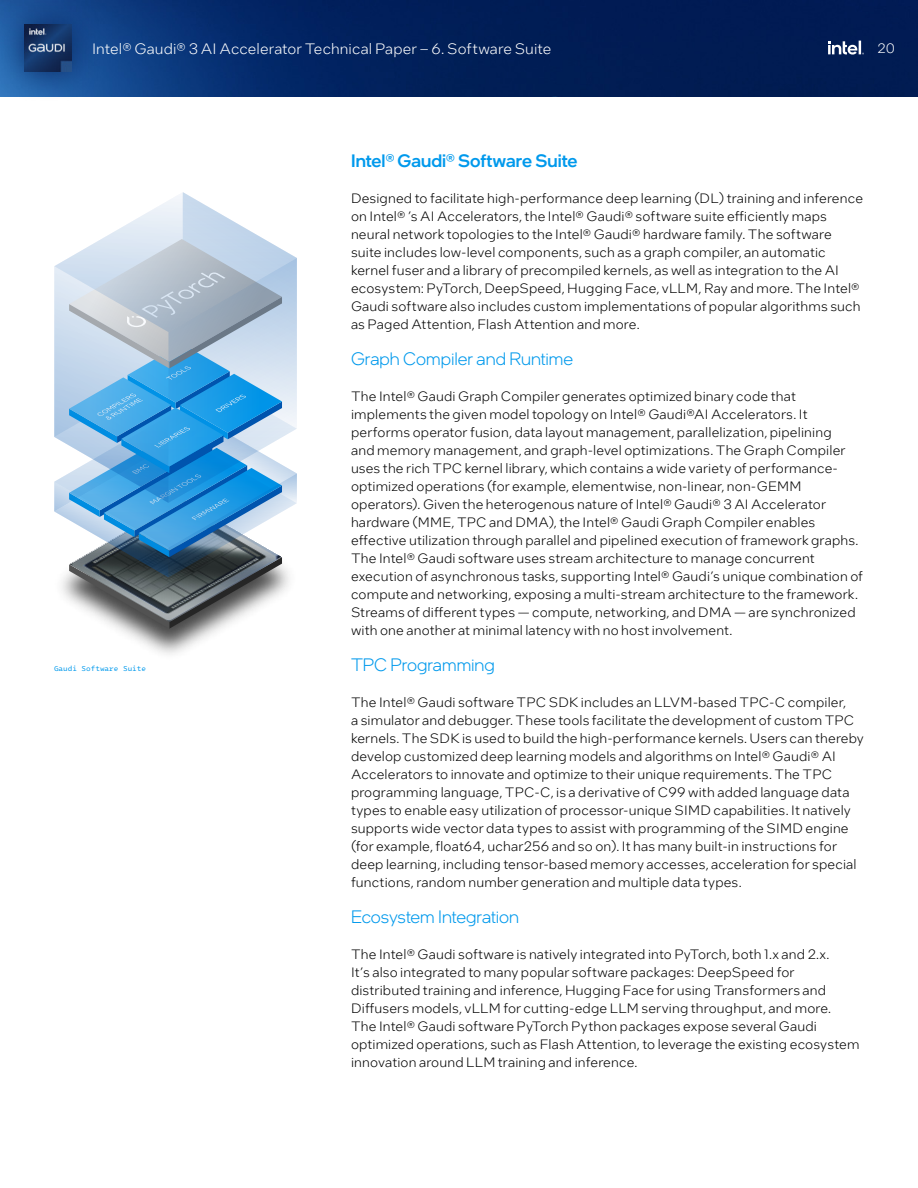
<style>
.page{position:relative;width:918px;height:1188px;background:#fff}
.page>*{position:absolute;margin:0;border:0;box-sizing:border-box;transform-origin:0 0}
.Default{font:300 18px "Intel One Display";color:#0099ec}
.Default-2{font:500 18px "Intel One Display";color:#0099ec}
.t1{font:300 15px "Intel One Text";letter-spacing:.005em;color:#fff}
.Default-3{font:300 13.5px/18px "Intel One Text";letter-spacing:.01em;color:#000}
.t2{font:300 13.5px "Intel One Text";color:#fff}
.t3{font:7.5px "Intel One Mono";color:#0099ec}
</style>
<div class="page">
<img style="left:119px;top:629px;width:101px;height:26px">
<svg style="left:54px;top:192px;width:243px;height:437px"></svg>
<img style="left:102px;top:0;width:816px;height:96px">
<div style="left:0;top:0;width:102px;height:102px;background:#041d54;opacity:.8"></div>
<img style="left:25px;top:25px;width:47px;height:47px">
<svg style="left:828px;top:41px;width:36px;height:14px"></svg>
<p class="t1" style="left:92px;top:39px;width:461px">Intel® Gaudi® 3 AI Accelerator Technical Paper – 6. Software Suite</p>
<p class="t2" style="left:877px;top:40px;width:19px">20</p>
<p class="t3" style="left:54px;top:662px;width:94px">Gaudi Software Suite</p>
<p class="Default-2" style="left:351px;top:149px;width:228px">Intel® Gaudi® Software Suite</p>
<p class="Default-3" style="left:351px;top:188px;width:514px">Designed to facilitate high-performance deep learning (DL) training and inference on Intel® ’s AI Accelerators, the Intel® Gaudi® software suite efficiently maps neural network topologies to the Intel® Gaudi® hardware family. The software suite includes low-level components, such as a graph compiler, an automatic kernel fuser and a library of precompiled kernels, as well as integration to the AI ecosystem: PyTorch, DeepSpeed, Hugging Face, vLLM, Ray and more. The Intel® Gaudi software also includes custom implementations of popular algorithms such as Paged Attention, Flash Attention and more.</p>
<p class="Default" style="left:351px;top:347px;width:224px">Graph Compiler and Runtime</p>
<p class="Default-3" style="left:351px;top:386px;width:514px">The Intel® Gaudi Graph Compiler generates optimized binary code that implements the given model topology on Intel® Gaudi®AI Accelerators. It performs operator fusion, data layout management, parallelization, pipelining<br>and memory management, and graph-level optimizations. The Graph Compiler uses the rich TPC kernel library, which contains a wide variety of performance&shy;optimized operations (for example, elementwise, non-linear, non-GEMM operators). Given the heterogenous nature of Intel® Gaudi® 3 AI Accelerator hardware (MME, TPC and DMA), the Intel® Gaudi Graph Compiler enables effective utilization through parallel and pipelined execution of framework graphs.<br>The Intel® Gaudi software uses stream architecture to manage concurrent execution of asynchronous tasks, supporting Intel® Gaudi’s unique combination of compute and networking, exposing a multi-stream architecture to the framework.<br>Streams of different types — compute, networking, and DMA — are synchronized with one another at minimal latency with no host involvement.</p>
<p class="Default" style="left:351px;top:653px;width:145px">TPC Programming</p>
<p class="Default-3" style="left:351px;top:692px;width:514px">The Intel® Gaudi software TPC SDK includes an LLVM-based TPC-C compiler,<br>a simulator and debugger. These tools facilitate the development of custom TPC kernels. The SDK is used to build the high-performance kernels. Users can thereby develop customized deep learning models and algorithms on Intel® Gaudi® AI Accelerators to innovate and optimize to their unique requirements. The TPC programming language, TPC-C, is a derivative of C99 with added language data types to enable easy utilization of processor-unique SIMD capabilities. It natively supports wide vector data types to assist with programming of the SIMD engine (for example, float64, uchar256 and so on). It has many built-in instructions for deep learning, including tensor-based memory accesses, acceleration for special functions, random number generation and multiple data types.</p>
<p class="Default" style="left:351px;top:905px;width:170px">Ecosystem Integration</p>
<p class="Default-3" style="left:351px;top:944px;width:510px">The Intel® Gaudi software is natively integrated into PyTorch, both 1.x and 2.x.<br>It’s also integrated to many popular software packages: DeepSpeed for distributed training and inference, Hugging Face for using Transformers and Diffusers models, vLLM for cutting-edge LLM serving throughput, and more.<br>The Intel® Gaudi software PyTorch Python packages expose several Gaudi optimized operations, such as Flash Attention, to leverage the existing ecosystem innovation around LLM training and inference.</p>
</div>
